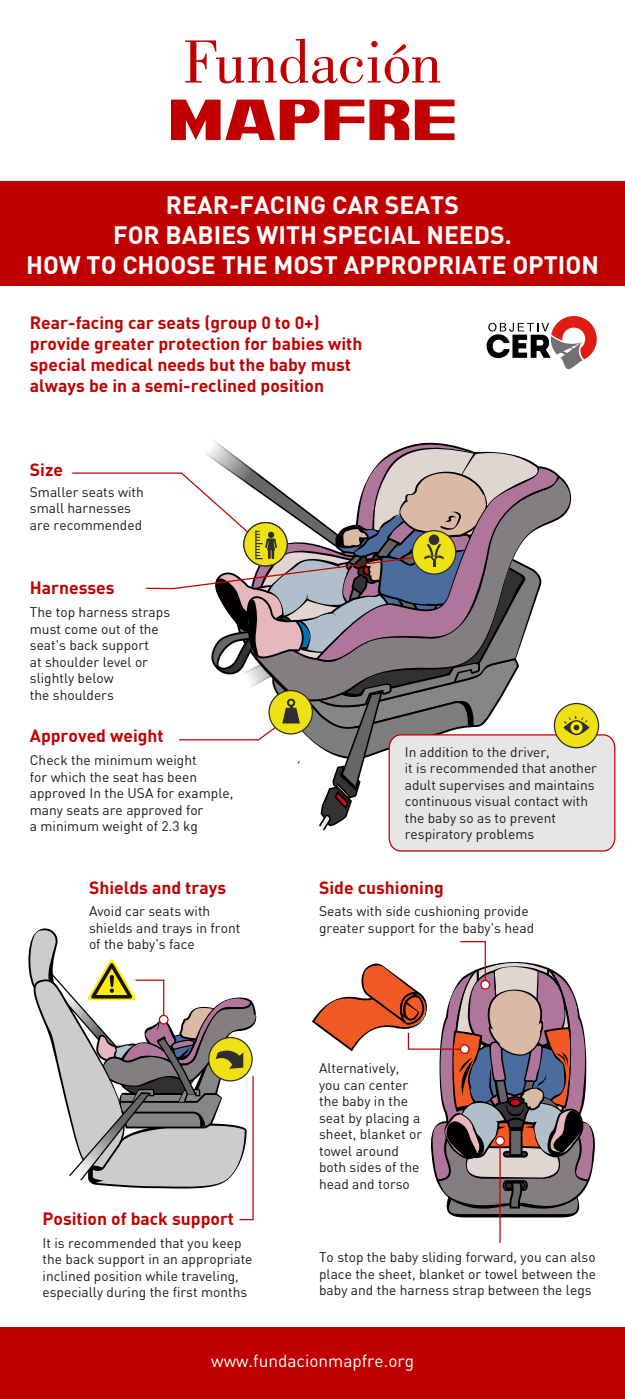
<style>
.page{position:relative;width:625px;height:1399px;background:#fff}
.page>*{position:absolute;margin:0;border:0;box-sizing:border-box;transform-origin:0 0}
.t1{font:700 24.69px/29.6px "DIN";color:#fff;text-align:center}
.t2{font:700 17.5px/21px "DIN";color:#c00000}
.t3{font:17.25px "DIN";color:#fff}
.t4{font:13.75px/16.5px "DIN";color:#1a171b}
</style>
<div class="page">
<div style="left:0;top:1327px;width:625px;height:72px;background:#c00000"></div>
<div style="left:0;top:181px;width:625px;height:105px;background:#c00000"></div>
<svg style="left:487px;top:316px;width:110px;height:53px"></svg>
<svg style="left:171px;top:100px;width:148px;height:40px"></svg>
<svg style="left:325px;top:100px;width:39px;height:40px"></svg>
<svg style="left:415px;top:100px;width:40px;height:40px"></svg>
<svg style="left:370px;top:100px;width:39px;height:40px"></svg>
<svg style="left:185px;top:39px;width:255px;height:44px"></svg>
<hr style="left:499px;top:1145px;width:2px;height:98px;background:#c00000">
<svg style="left:312px;top:941px;width:283px;height:276px"></svg>
<svg style="left:28px;top:928px;width:229px;height:293px"></svg>
<svg style="left:72px;top:440px;width:544px;height:412px"></svg>
<h1 class="t1" style="left:26px;top:189px;width:574px">REAR-FACING CAR SEATS<br>FOR BABIES WITH SPECIAL NEEDS.<br>HOW TO CHOOSE THE MOST APPROPRIATE OPTION</h1>
<p class="t2" style="left:30px;top:311px;width:334px">Rear-facing car seats (group 0 to 0+) provide greater protection for babies with special medical needs but the baby must always be in a semi-reclined position</p>
<p class="t2" style="left:30px;top:459px;width:35px">Size</p>
<p class="t4" style="left:30px;top:483px;width:115px">Smaller seats with small harnesses are recommended</p>
<p class="t2" style="left:30px;top:576px;width:86px">Harnesses</p>
<p class="t4" style="left:30px;top:604px;width:142px">The top harness straps must come out of the seat's back support<br>at shoulder level or slightly below<br>the shoulders</p>
<p class="t2" style="left:30px;top:725px;width:135px">Approved weight</p>
<p class="t4" style="left:30px;top:752px;width:205px">Check the minimum weight<br>for which the seat has been approved In the USA for example, many seats are approved for<br>a minimum weight of 2.3 kg</p>
<p class="t2" style="left:89px;top:876px;width:139px">Shields and trays</p>
<p class="t4" style="left:89px;top:903px;width:153px">Avoid car seats with shields and trays in front of the baby's face</p>
<p class="t2" style="left:43px;top:1208px;width:193px">Position of back support</p>
<p class="t4" style="left:43px;top:1234px;width:212px">It is recommended that you keep the back support in an appropriate inclined position while traveling, especially during the first months</p>
<p class="t4" style="left:405px;top:743px;width:194px">In addition to the driver,<br>it is recommended that another adult supervises and maintains continuous visual contact with the baby so as to prevent respiratory problems</p>
<p class="t2" style="left:319px;top:876px;width:126px">Side cushioning</p>
<p class="t4" style="left:319px;top:903px;width:217px">Seats with side cushioning provide greater support for the baby's head</p>
<p class="t4" style="left:319px;top:1060px;width:105px">Alternatively, you can center the baby in the seat by placing a sheet, blanket or towel around both sides of the head and torso</p>
<p class="t4" style="left:319px;top:1249px;width:278px;text-align:justify">To stop the baby sliding forward, you can also place the sheet, blanket or towel between the baby and the harness strap between the legs</p>
<p class="t3" style="left:211px;top:1350px;width:204px">www.fundacionmapfre.org</p>
</div>
